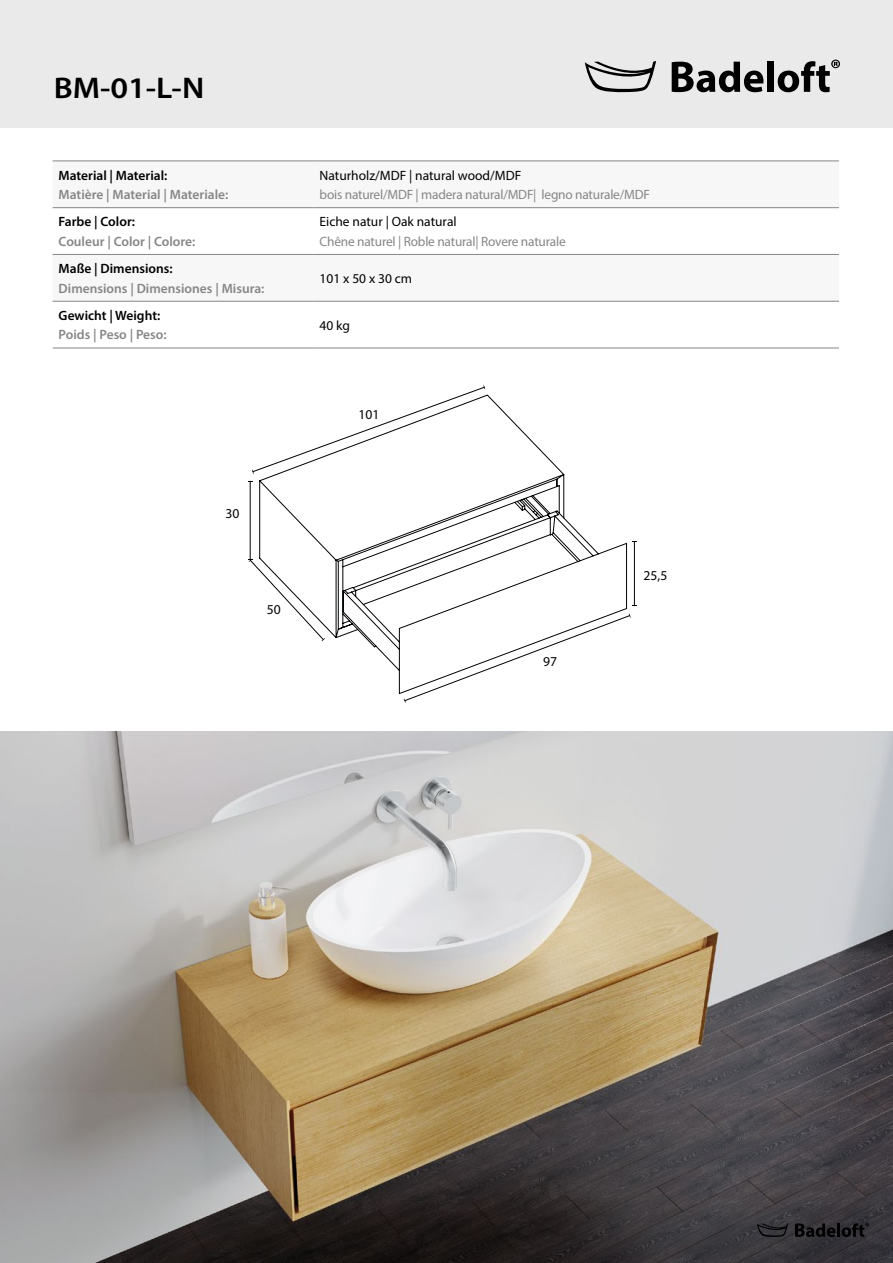
<style>
.page{position:relative;width:893px;height:1263px;background:#fff}
.page>*{position:absolute;margin:0;border:0;box-sizing:border-box;transform-origin:0 0}
.t1{font:600 30px "Myriad Pro";color:#000;scale:1.1 1}
.t2{font:13.65px "Myriad Pro";color:#010202}
.t3{font:600 13.5px "Myriad Pro";color:#878686}
.t4{font:13.5px "Myriad Pro";letter-spacing:-.015em;color:#878686}
.t5{font:13.5px "Myriad Pro";color:#000}
.t6{font:600 13.5px "Myriad Pro";color:#000}
</style>
<div class="page">
<div style="left:0;top:0;width:893px;height:128px;background:#eaeaea"></div>
<svg style="left:672px;top:62px;width:91px;height:30px"></svg>
<div style="left:767px;top:62px;width:7px;height:30px;background:#000"></div>
<svg style="left:778px;top:60px;width:62px;height:32px"></svg>
<svg style="left:585px;top:61px;width:71px;height:31px"></svg>
<img style="left:0;top:731px;width:893px;height:532px">
<svg style="left:53px;top:300px;width:786px;height:1px"></svg>
<hr style="left:53px;top:161px;width:261px;height:1px;background:#878686">
<hr style="left:314px;top:161px;width:525px;height:1px;background:#878686">
<hr style="left:53px;top:207px;width:261px;height:1px;background:#878686">
<hr style="left:314px;top:207px;width:525px;height:1px;background:#878686">
<hr style="left:53px;top:254px;width:261px;height:1px;background:#878686">
<hr style="left:314px;top:254px;width:525px;height:1px;background:#878686">
<hr style="left:53px;top:301px;width:261px;height:1px;background:#878686">
<hr style="left:314px;top:301px;width:525px;height:1px;background:#878686">
<hr style="left:53px;top:348px;width:261px;height:1px;background:#878686">
<hr style="left:314px;top:348px;width:525px;height:1px;background:#878686">
<svg style="left:795px;top:1223px;width:40px;height:14px"></svg>
<hr style="left:837px;top:1223px;width:3px;height:14px;background:#000">
<svg style="left:842px;top:1222px;width:27px;height:15px"></svg>
<svg style="left:757px;top:1223px;width:31px;height:14px"></svg>
<hr style="left:250px;top:481px;width:1px;height:79px;background:#010202">
<svg style="left:248px;top:559px;width:11px;height:12px"></svg>
<hr style="left:634px;top:542px;width:1px;height:64px;background:#010202">
<svg style="left:259px;top:394px;width:368px;height:300px"></svg>
<h1 class="t1" style="left:54px;top:68px;width:138px">BM-01-L-N</h1>
<p class="t6" style="left:59px;top:166px;width:110px">Material | Material:</p>
<p class="t3" style="left:59px;top:186px;width:171px">Matière | Material | Materiale:</p>
<p class="t6" style="left:59px;top:213px;width:78px">Farbe | Color:</p>
<p class="t3" style="left:59px;top:233px;width:138px">Couleur | Color | Colore:</p>
<p class="t6" style="left:59px;top:260px;width:116px">Maße | Dimensions:</p>
<p class="t3" style="left:59px;top:280px;width:207px">Dimensions | Dimensiones | Misura:</p>
<p class="t6" style="left:59px;top:307px;width:103px">Gewicht | Weight:</p>
<p class="t3" style="left:59px;top:326px;width:110px">Poids | Peso | Peso:</p>
<p class="t2" style="left:226px;top:505px;width:15px">30</p>
<p class="t2" style="left:267px;top:601px;width:15px">50</p>
<p class="t5" style="left:320px;top:167px;width:203px">Naturholz/MDF | natural wood/MDF</p>
<p class="t4" style="left:320px;top:186px;width:332px">bois naturel/MDF | madera natural/MDF| legno naturale/MDF</p>
<p class="t5" style="left:320px;top:214px;width:139px">Eiche natur | Oak natural</p>
<p class="t4" style="left:320px;top:233px;width:248px">Chêne naturel | Roble natural| Rovere naturale</p>
<p class="t5" style="left:320px;top:270px;width:94px">101 x 50 x 30 cm</p>
<p class="t5" style="left:320px;top:317px;width:32px">40 kg</p>
<p class="t2" style="left:359px;top:406px;width:22px">101</p>
<p class="t2" style="left:543px;top:653px;width:15px">97</p>
<p class="t2" style="left:644px;top:567px;width:25px">25,5</p>
</div>
